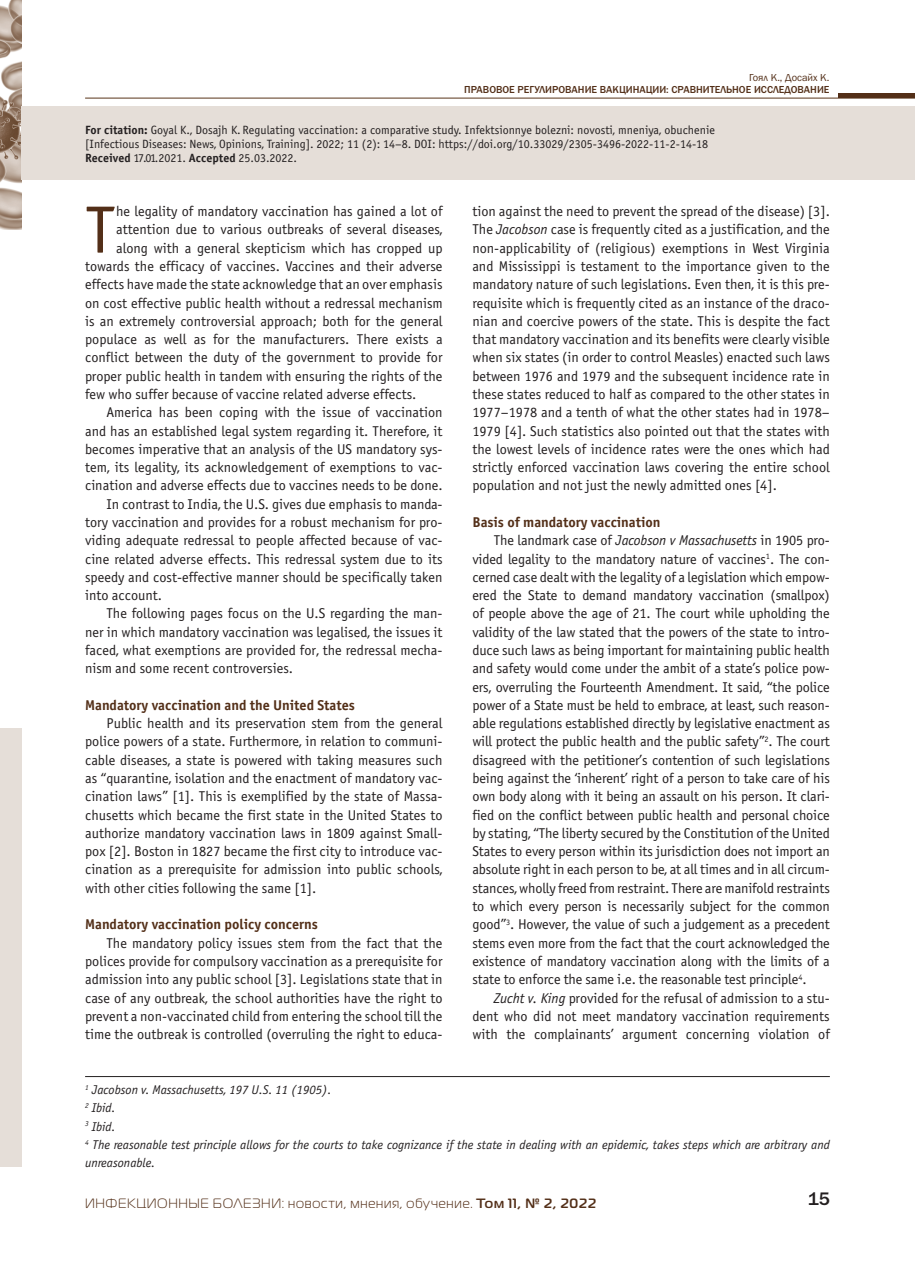
<style>
.page{position:relative;width:915px;height:1276px;background:#fff}
.page>*{position:absolute;margin:0;border:0;box-sizing:border-box;transform-origin:0 0}
.t1{font:67.05px "Officina Sans C";color:#532f18}
.t2{font:500 18.75px "Franklin Gothic";color:#231f20}
.t3{font:14.25px/18.3px "Officina Sans C";color:#231f20;text-align:justify}
.t4{font:700 14.25px "Officina Sans C";color:#532f18}
.t5{font:13.5px "Magistral C";letter-spacing:.055em;color:#532f18}
.t6{font:italic 12.75px/18.3px "Officina Sans C";color:#231f20}
.t7{font:12px/14.4px "Officina Sans C";color:#231f20}
.t8{font:500 10.5px "Franklin Gothic";color:#532f18}
.t9{font:10.5px "Franklin Gothic";color:#532f18}
.s1{font-weight:700}
.s2{font-style:italic}
</style>
<div class="page">
<hr style="left:85px;top:98px;width:829px;height:1px;background:#6b4b33">
<hr style="left:837px;top:94px;width:77px;height:4px;background:#532f18">
<img style="left:0;top:0;width:21px;height:230px">
<div style="left:0;top:728px;width:21px;height:439px;background:#e5ded8"></div>
<div style="left:21px;top:106px;width:893px;height:73px;background:#e5ded8"></div>
<hr style="left:85px;top:1076px;width:744px;height:1px;background:#231f20">
<p class="t9" style="left:749px;top:73px;width:82px">Гоял К., Досайх К.</p>
<p class="t8" style="left:464px;top:86px;width:366px">ПРАВОВОЕ РЕГУЛИРОВАНИЕ ВАКЦИНАЦИИ: СРАВНИТЕЛЬНОЕ ИССЛЕДОВАНИЕ</p>
<p class="t7" style="left:85px;top:123px;width:631px"><span class="s1">For citation:</span> Goyal K., Dosajh K. Regulating vaccination: a comparative study. Infektsionnye bolezni: novosti, mneniya, obuchenie [Infectious Diseases: News, Opinions, Training]. 2022; 11 (2): 14–8. DOI: https://doi.org/10.33029/2305-3496-2022-11-2-14-18<br><span class="s1">Received</span> 17.01.2021. <span class="s1">Accepted</span> 25.03.2022.</p>
<h1 class="t1" style="left:85px;top:205px;width:32px">T</h1>
<p class="t3" style="left:116px;top:203px;width:328px">he legality of mandatory vaccination has gained a lot of</p>
<p class="t3" style="left:116px;top:222px;width:328px">attention due to various outbreaks of several diseases,</p>
<p class="t3" style="left:116px;top:240px;width:328px">along with a general skepticism which has cropped up</p>
<p class="t3" style="left:85px;top:258px;width:359px">towards the efficacy of vaccines. Vaccines and their adverse</p>
<p class="t3" style="left:85px;top:276px;width:359px">effects have made the state acknowledge that an over emphasis</p>
<p class="t3" style="left:85px;top:295px;width:359px">on cost effective public health without a redressal mechanism</p>
<p class="t3" style="left:85px;top:313px;width:359px">is an extremely controversial approach; both for the general</p>
<p class="t3" style="left:85px;top:331px;width:359px">populace as well as for the manufacturers. There exists a</p>
<p class="t3" style="left:85px;top:350px;width:359px">conflict between the duty of the government to provide for</p>
<p class="t3" style="left:85px;top:368px;width:359px">proper public health in tandem with ensuring the rights of the</p>
<p class="t3" style="left:85px;top:386px;width:333px">few who suffer because of vaccine related adverse effects.</p>
<p class="t3" style="left:106px;top:404px;width:337px">America has been coping with the issue of vaccination</p>
<p class="t3" style="left:85px;top:423px;width:359px">and has an established legal system regarding it. Therefore, it</p>
<p class="t3" style="left:85px;top:441px;width:359px">becomes imperative that an analysis of the US mandatory sys-</p>
<p class="t3" style="left:85px;top:459px;width:359px">tem, its legality, its acknowledgement of exemptions to vac-</p>
<p class="t3" style="left:85px;top:478px;width:359px">cination and adverse effects due to vaccines needs to be done.</p>
<p class="t3" style="left:106px;top:496px;width:337px">In contrast to India, the U.S. gives due emphasis to manda-</p>
<p class="t3" style="left:85px;top:514px;width:359px">tory vaccination and provides for a robust mechanism for pro-</p>
<p class="t3" style="left:85px;top:532px;width:359px">viding adequate redressal to people affected because of vac-</p>
<p class="t3" style="left:85px;top:551px;width:359px">cine related adverse effects. This redressal system due to its</p>
<p class="t3" style="left:85px;top:569px;width:359px">speedy and cost-effective manner should be specifically taken</p>
<p class="t3" style="left:85px;top:587px;width:79px">into account.</p>
<p class="t3" style="left:106px;top:606px;width:337px">The following pages focus on the U.S regarding the man-</p>
<p class="t3" style="left:85px;top:624px;width:359px">ner in which mandatory vaccination was legalised, the issues it</p>
<p class="t3" style="left:85px;top:642px;width:359px">faced, what exemptions are provided for, the redressal mecha-</p>
<p class="t3" style="left:85px;top:660px;width:209px">nism and some recent controversies.</p>
<p class="t4" style="left:85px;top:699px;width:271px">Mandatory vaccination and the United States</p>
<p class="t3" style="left:85px;top:715px;width:359px;text-indent:21px">Public health and its preservation stem from the general police powers of a state. Furthermore, in relation to communi&shy;cable diseases, a state is powered with taking measures such as “quarantine, isolation and the enactment of mandatory vac&shy;cination laws” [1]. This is exemplified by the state of Massa&shy;chusetts which became the first state in the United States to authorize mandatory vaccination laws in 1809 against Small&shy;pox [2]. Boston in 1827 became the first city to introduce vac&shy;cination as a prerequisite for admission into public schools, with other cities following the same [1].</p>
<p class="t4" style="left:85px;top:919px;width:234px">Mandatory vaccination policy concerns</p>
<p class="t3" style="left:85px;top:935px;width:359px;text-indent:21px">The mandatory policy issues stem from the fact that the polices provide for compulsory vaccination as a prerequisite for admission into any public school [3]. Legislations state that in case of any outbreak, the school authorities have the right to prevent a non-vaccinated child from entering the school till the time the outbreak is controlled (overruling the right to educa-</p>
<p class="t3" style="left:472px;top:203px;width:359px">tion against the need to prevent the spread of the disease) [3].<br>The <span class="s2">Jacobson</span> case is frequently cited as a justification, and the non-applicability of (religious) exemptions in West Virginia and Mississippi is testament to the importance given to the mandatory nature of such legislations. Even then, it is this pre&shy;requisite which is frequently cited as an instance of the draco&shy;nian and coercive powers of the state. This is despite the fact that mandatory vaccination and its benefits were clearly visible when six states (in order to control Measles) enacted such laws between 1976 and 1979 and the subsequent incidence rate in these states reduced to half as compared to the other states in 1977–1978 and a tenth of what the other states had in 1978– 1979 [4]. Such statistics also pointed out that the states with the lowest levels of incidence rates were the ones which had strictly enforced vaccination laws covering the entire school population and not just the newly admitted ones [4].</p>
<p class="t4" style="left:472px;top:517px;width:189px">Basis of mandatory vaccination</p>
<p class="t3" style="left:493px;top:532px;width:337px">The landmark case of <span class="s2">Jacobson v Massachusetts</span> in 1905 pro-</p>
<p class="t3" style="left:472px;top:551px;width:359px">vided legality to the mandatory nature of vaccines<sup>1</sup>. The con-</p>
<p class="t3" style="left:472px;top:569px;width:359px">cerned case dealt with the legality of a legislation which empow-</p>
<p class="t3" style="left:472px;top:587px;width:359px">ered the State to demand mandatory vaccination (smallpox)</p>
<p class="t3" style="left:472px;top:606px;width:359px">of people above the age of 21. The court while upholding the</p>
<p class="t3" style="left:472px;top:624px;width:359px">validity of the law stated that the powers of the state to intro-</p>
<p class="t3" style="left:472px;top:642px;width:359px">duce such laws as being important for maintaining public health</p>
<p class="t3" style="left:472px;top:660px;width:359px">and safety would come under the ambit of a state’s police pow-</p>
<p class="t3" style="left:472px;top:679px;width:359px">ers, overruling the Fourteenth Amendment. It said, “the police</p>
<p class="t3" style="left:472px;top:697px;width:359px">power of a State must be held to embrace, at least, such reason-</p>
<p class="t3" style="left:472px;top:715px;width:359px">able regulations established directly by legislative enactment as</p>
<p class="t3" style="left:472px;top:734px;width:359px">will protect the public health and the public safety”<sup>2</sup>. The court</p>
<p class="t3" style="left:472px;top:752px;width:359px">disagreed with the petitioner’s contention of such legislations</p>
<p class="t3" style="left:472px;top:770px;width:359px">being against the ‘inherent’ right of a person to take care of his</p>
<p class="t3" style="left:472px;top:788px;width:359px">own body along with it being an assault on his person. It clari-</p>
<p class="t3" style="left:472px;top:807px;width:359px">fied on the conflict between public health and personal choice</p>
<p class="t3" style="left:472px;top:825px;width:359px">by stating, “The liberty secured by the Constitution of the United</p>
<p class="t3" style="left:472px;top:843px;width:359px">States to every person within its jurisdiction does not import an</p>
<p class="t3" style="left:472px;top:862px;width:359px">absolute right in each person to be, at all times and in all circum-</p>
<p class="t3" style="left:472px;top:880px;width:359px">stances, wholly freed from restraint. There are manifold restraints</p>
<p class="t3" style="left:472px;top:898px;width:359px">to which every person is necessarily subject for the common</p>
<p class="t3" style="left:472px;top:916px;width:359px">good”<sup>3</sup>. However, the value of such a judgement as a precedent</p>
<p class="t3" style="left:472px;top:935px;width:359px">stems even more from the fact that the court acknowledged the</p>
<p class="t3" style="left:472px;top:953px;width:359px">existence of mandatory vaccination along with the limits of a</p>
<p class="t3" style="left:472px;top:971px;width:335px">state to enforce the same i.e. the reasonable test principle<sup>4</sup>.</p>
<p class="t3" style="left:493px;top:989px;width:337px"><span class="s2">Zucht v. King</span> provided for the refusal of admission to a stu-</p>
<p class="t3" style="left:472px;top:1008px;width:359px">dent who did not meet mandatory vaccination requirements</p>
<p class="t3" style="left:472px;top:1026px;width:359px">with the complainants’ argument concerning violation of</p>
<p class="t6" style="left:85px;top:1081px;width:746px"><sup>1</sup> Jacobson v. Massachusetts, 197 U.S. 11 (1905).<br><sup>2</sup> Ibid.<br><sup>3</sup> Ibid.<br><sup>4</sup> The reasonable test principle allows for the courts to take cognizance if the state in dealing with an epidemic, takes steps which are arbitrary and unreasonable.</p>
<p class="t5" style="left:85px;top:1198px;width:512px">ИНФЕКЦИОННЫЕ БОЛЕЗНИ: новости, мнения, обучение. <span class="s1">Том 11, № 2, 2022</span></p>
<h2 class="t2" style="left:807px;top:1192px;width:23px">15</h2>
</div>
